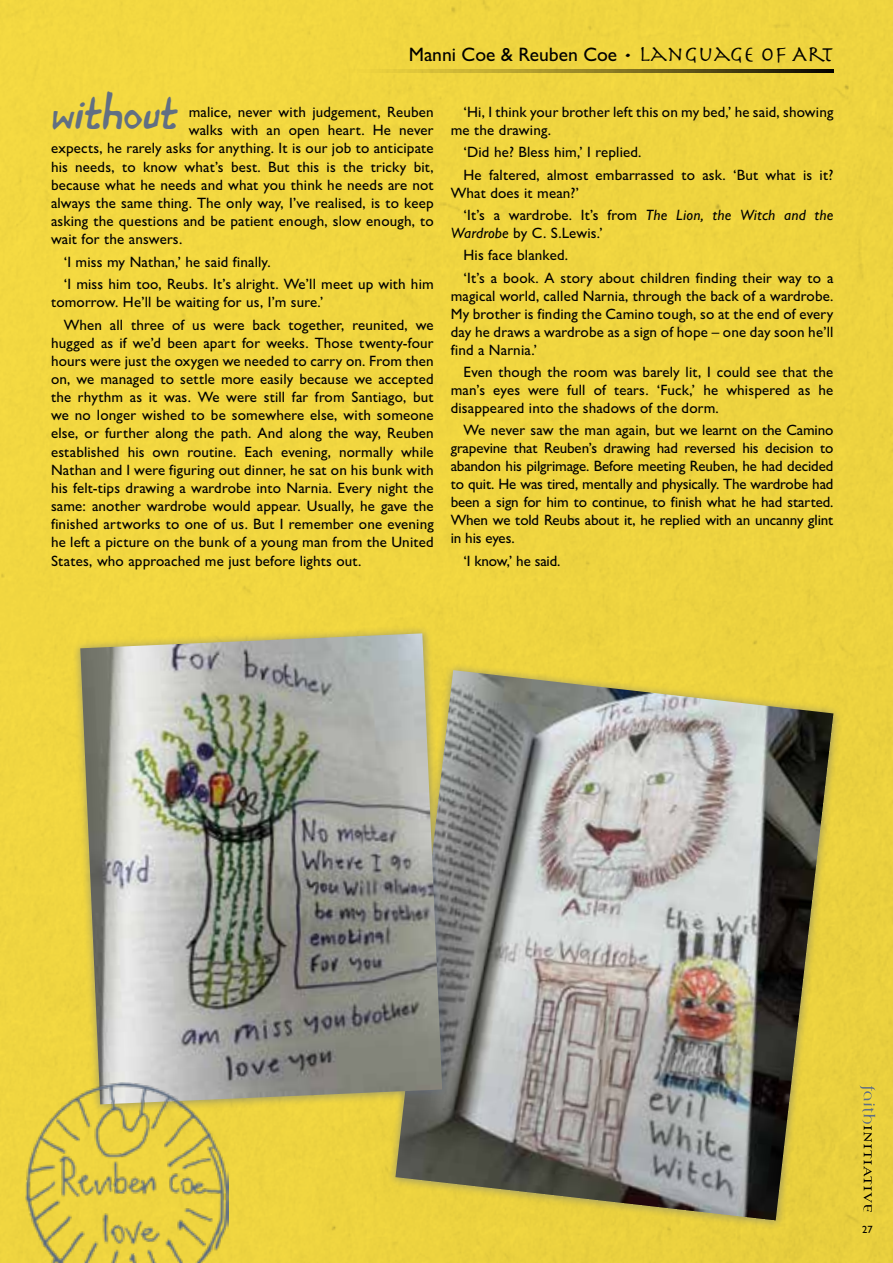
<style>
.page{position:relative;width:893px;height:1263px;background:#f0d540}
.page>*{position:absolute;margin:0;border:0;box-sizing:border-box;transform-origin:0 0}
.t1{font:italic 49.65px "HVD Edding 780";color:#616f83}
.t2{font:500 19.5px "Gill Sans Nova";color:#000}
.t3{font:500 15px/18.1px "Gill Sans Nova";letter-spacing:.01em;color:#000}
.t4{font:500 15px "Gill Sans Nova";letter-spacing:-.01em;color:#000}
.t5{font:500 10.5px "Gill Sans Nova";color:#000}
.s1{font-family:"Herculanum";font-weight:400;font-size:22.5px}
.s2{font-style:italic}
</style>
<div class="page">
<div style="left:387px;top:661px;width:455px;height:568px;background:#ebd13f"></div>
<img style="left:395px;top:670px;width:438px;height:550px">
<div style="left:72px;top:625px;width:379px;height:488px;background:#616f83;opacity:.5"></div>
<img style="left:80px;top:633px;width:362px;height:471px">
<img style="left:26px;top:1083px;width:203px;height:180px">
<svg style="left:860px;top:1085px;width:15px;height:127px;background:#cab53c"></svg>
<hr style="left:335px;top:69px;width:498px;height:3px;background:#000">
<h2 class="t2" style="left:409px;top:43px;width:426px">Manni Coe &amp; Reuben Coe <span class="s1">• LANGUAGE OF ART</span></h2>
<h1 class="t1" style="left:50px;top:85px;width:138px">without</h1>
<p class="t3" style="left:189px;top:103px;width:246px">malice, never with judgement, Reuben</p>
<p class="t3" style="left:189px;top:121px;width:246px">walks with an open heart. He never</p>
<p class="t3" style="left:51px;top:139px;width:384px">expects, he rarely asks for anything. It is our job to anticipate</p>
<p class="t3" style="left:51px;top:157px;width:384px">his needs, to know what’s best. But this is the tricky bit,</p>
<p class="t3" style="left:51px;top:175px;width:384px">because what he needs and what you think he needs are not</p>
<p class="t3" style="left:51px;top:194px;width:384px">always the same thing. The only way, I’ve realised, is to keep</p>
<p class="t3" style="left:51px;top:212px;width:384px">asking the questions and be patient enough, slow enough, to</p>
<p class="t3" style="left:51px;top:230px;width:133px">wait for the answers.</p>
<p class="t3" style="left:64px;top:250px;width:371px;line-height:22.4px">‘I miss my Nathan,’ he said finally.<br>‘I miss him too, Reubs. It’s alright. We’ll meet up with him</p>
<p class="t3" style="left:64px;top:291px;width:371px;line-height:22.4px;text-indent:-13px">tomorrow. He’ll be waiting for us, I’m sure.’<br>When all three of us were back together, reunited, we</p>
<p class="t3" style="left:51px;top:333px;width:384px;text-align:justify">hugged as if we’d been apart for weeks. Those twenty-four hours were just the oxygen we needed to carry on. From then on, we managed to settle more easily because we accepted the rhythm as it was. We were still far from Santiago, but we no longer wished to be somewhere else, with someone else, or further along the path. And along the way, Reuben established his own routine. Each evening, normally while Nathan and I were figuring out dinner, he sat on his bunk with his felt-tips drawing a wardrobe into Narnia. Every night the same: another wardrobe would appear. Usually, he gave the finished artworks to one of us. But I remember one evening he left a picture on the bunk of a young man from the United States, who approached me just before lights out.</p>
<p class="t3" style="left:451px;top:103px;width:384px;text-indent:13px">‘Hi, I think your brother left this on my bed,’ he said, showing me the drawing.</p>
<p class="t3" style="left:463px;top:141px;width:371px;line-height:22.2px">‘Did he? Bless him,’ I replied.<br>He faltered, almost embarrassed to ask. ‘But what is it?</p>
<p class="t3" style="left:463px;top:181px;width:371px;line-height:22.2px;text-indent:-13px">What does it mean?’<br>‘It’s a wardrobe. It’s from <span class="s2">The Lion, the Witch and the</span></p>
<p class="t3" style="left:463px;top:222px;width:371px;line-height:22.2px;text-indent:-13px"><span class="s2">Wardrobe</span> by C. S.Lewis.’<br>His face blanked.<br>‘It’s a book. A story about children finding their way to a</p>
<p class="t3" style="left:451px;top:286px;width:384px;text-align:justify">magical world, called Narnia, through the back of a wardrobe.<br>My brother is finding the Camino tough, so at the end of every day he draws a wardrobe as a sign of hope – one day soon he’ll find a Narnia.’</p>
<p class="t3" style="left:451px;top:363px;width:384px;text-align:justify;text-indent:13px">Even though the room was barely lit, I could see that the man’s eyes were full of tears. ‘Fuck,’ he whispered as he disappeared into the shadows of the dorm.</p>
<p class="t3" style="left:451px;top:421px;width:384px;text-align:justify;text-indent:13px">We never saw the man again, but we learnt on the Camino grapevine that Reuben’s drawing had reversed his decision to abandon his pilgrimage. Before meeting Reuben, he had decided to quit. He was tired, mentally and physically. The wardrobe had been a sign for him to continue, to finish what he had started.<br>When we told Reubs about it, he replied with an uncanny glint in his eyes.</p>
<p class="t4" style="left:463px;top:551px;width:98px">‘I know,’ he said.</p>
<p class="t5" style="left:862px;top:1223px;width:12px">27</p>
</div>
